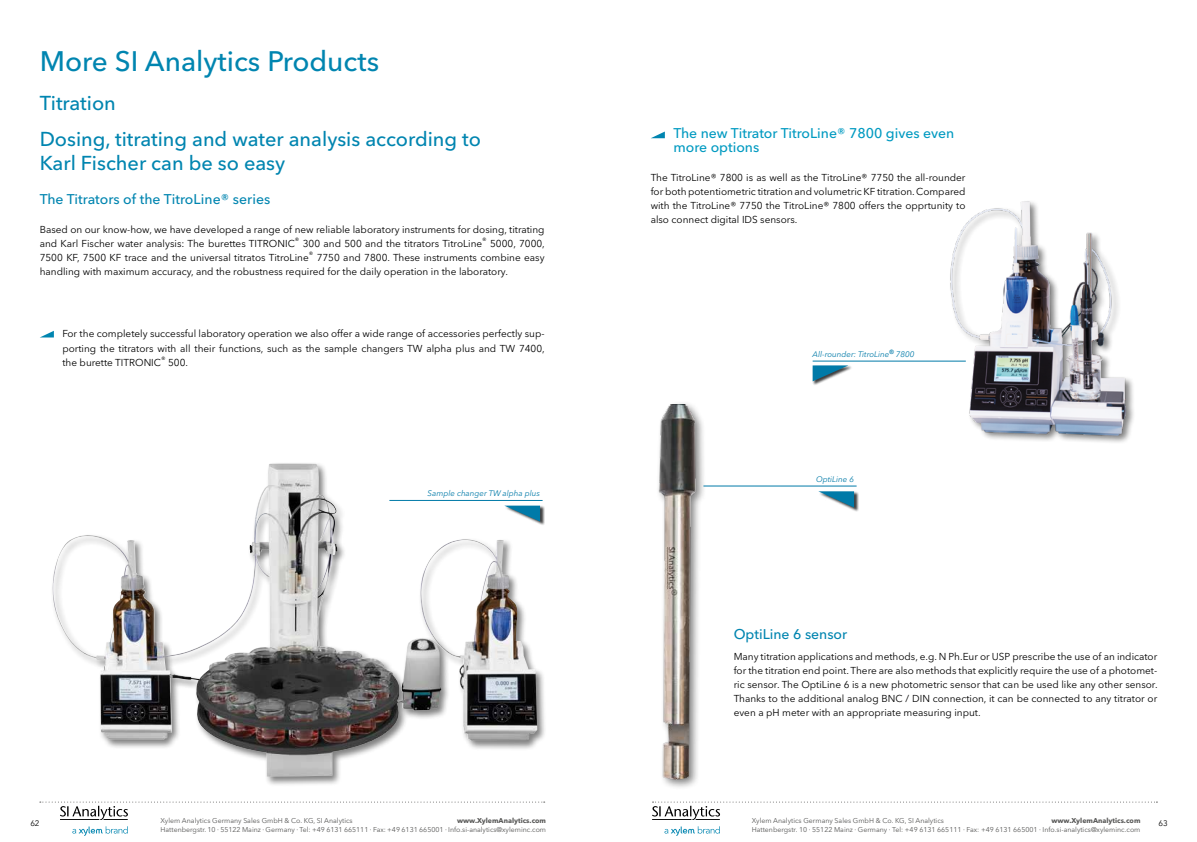
<style>
.page{position:relative;width:1197px;height:842px;background:#fff}
.page>*{position:absolute;margin:0;border:0;box-sizing:border-box;transform-origin:0 0}
.t1{font:500 28px "Avenir Next LT Pro";color:#0085b0}
.t2{font:500 20px/35.5px "Avenir Next LT Pro";color:#0085b0}
.t3{font:500 14px "Avenir Next LT Pro";color:#0085b0}
.t4{font:500 14px/14px "Avenir Next LT Pro";color:#009ac1}
.t5{font:10px/14px "Avenir Next LT Pro";color:#000;text-align:justify}
.t6{font:italic 8px "Avenir Next LT Pro";color:#007aa8}
.t7{font:8px "Avenir Next LT Pro";color:#000}
.t8{font:7px "Avenir Next LT Pro";color:#575756}
.t9{font:700 7px "Avenir Next LT Pro";color:#575756}
</style>
<div class="page">
<svg style="left:652px;top:801px;width:505px;height:19px"></svg>
<svg style="left:664px;top:826px;width:55px;height:10px"></svg>
<svg style="left:40px;top:801px;width:504px;height:19px"></svg>
<svg style="left:72px;top:826px;width:56px;height:10px"></svg>
<svg style="left:41px;top:331px;width:13px;height:6px"></svg>
<div style="left:51px;top:461px;width:496px;height:326px;background:#000;opacity:.5"></div>
<img style="left:52px;top:463px;width:237px;height:277px">
<div style="left:655px;top:400px;width:51px;height:390px;background:#000;opacity:.5"></div>
<img style="left:655px;top:405px;width:52px;height:381px">
<hr style="left:703px;top:486px;width:153px;height:1px;background:#007aa8">
<div style="left:818px;top:491px;width:40px;height:21px;background:#000;opacity:.75"></div>
<svg style="left:818px;top:491px;width:36px;height:17px"></svg>
<img style="left:942px;top:201px;width:191px;height:242px">
<hr style="left:812px;top:361px;width:153px;height:1px;background:#007aa8">
<div style="left:812px;top:365px;width:40px;height:21px;background:#000;opacity:.75"></div>
<svg style="left:812px;top:365px;width:36px;height:16px"></svg>
<svg style="left:651px;top:132px;width:13px;height:6px"></svg>
<h1 class="t1" style="left:40px;top:44px;width:341px">More SI Analytics Products</h1>
<h2 class="t2" style="left:40px;top:86px;width:443px">Titration<br>Dosing, titrating and water analysis according to</h2>
<h2 class="t2" style="left:40px;top:145px;width:247px">Karl Fischer can be so easy</h2>
<h3 class="t3" style="left:40px;top:190px;width:232px">The Titrators of the TitroLine® series</h3>
<p class="t5" style="left:40px;top:222px;width:506px">Based on our know-how, we have developed a range of new reliable laboratory instruments for dosing, titrating and Karl Fischer water analysis: The burettes TITRONIC<sup>®</sup> 300 and 500 and the titrators TitroLine<sup>®</sup> 5000, 7000, 7500 KF, 7500 KF trace and the universal titratos TitroLine<sup>®</sup> 7750 and 7800. These instruments combine easy handling with maximum accuracy, and the robustness required for the daily operation in the laboratory.</p>
<p class="t5" style="left:62px;top:327px;width:484px">For the completely successful laboratory operation we also offer a wide range of accessories perfectly sup&shy;porting the titrators with all their functions, such as the sample changers TW alpha plus and TW 7400, the burette TITRONIC<sup>®</sup> 500.</p>
<p class="t6" style="left:427px;top:488px;width:114px">Sample changer TW alpha plus</p>
<h3 class="t4" style="left:673px;top:126px;width:282px">The new Titrator TitroLine® 7800 gives even more options</h3>
<p class="t5" style="left:650px;top:171px;width:316px">The TitroLine® 7800 is as well as the TitroLine® 7750 the all-rounder for both potentiometric titration and volumetric KF titration. Compared with the TitroLine® 7750 the TitroLine® 7800 offers the opprtunity to also connect digital IDS sensors.</p>
<p class="t6" style="left:812px;top:349px;width:103px">All-rounder: TitroLine<sup>®</sup> 7800</p>
<p class="t6" style="left:816px;top:474px;width:40px">OptiLine 6</p>
<h3 class="t3" style="left:733px;top:626px;width:115px">OptiLine 6 sensor</h3>
<p class="t5" style="left:733px;top:650px;width:425px">Many titration applications and methods, e.g. N Ph.Eur or USP prescribe the use of an indicator for the titration end point. There are also methods that explicitly require the use of a photomet&shy;ric sensor. The OptiLine 6 is a new photometric sensor that can be used like any other sensor.<br>Thanks to the additional analog BNC / DIN connection, it can be connected to any titrator or even a pH meter with an appropriate measuring input.</p>
<p class="t8" style="left:161px;top:816px;width:193px">Xylem Analytics Germany Sales GmbH &amp; Co. KG, SI Analytics</p>
<p class="t9" style="left:457px;top:816px;width:91px">www.XylemAnalytics.com</p>
<p class="t8" style="left:161px;top:825px;width:387px">Hattenbergstr. 10 · 55122 Mainz · Germany · Tel: +49 6131 665111 · Fax: +49 6131 665001 · Info.si-analytics@xyleminc.com</p>
<p class="t8" style="left:751px;top:816px;width:193px">Xylem Analytics Germany Sales GmbH &amp; Co. KG, SI Analytics</p>
<p class="t9" style="left:1051px;top:816px;width:91px">www.XylemAnalytics.com</p>
<p class="t8" style="left:751px;top:825px;width:390px">Hattenbergstr. 10 · 55122 Mainz · Germany · Tel: +49 6131 665111 · Fax: +49 6131 665001 · Info.si-analytics@xyleminc.com</p>
<p class="t7" style="left:30px;top:818px;width:11px">62</p>
<p class="t7" style="left:1158px;top:818px;width:11px">63</p>
</div>
